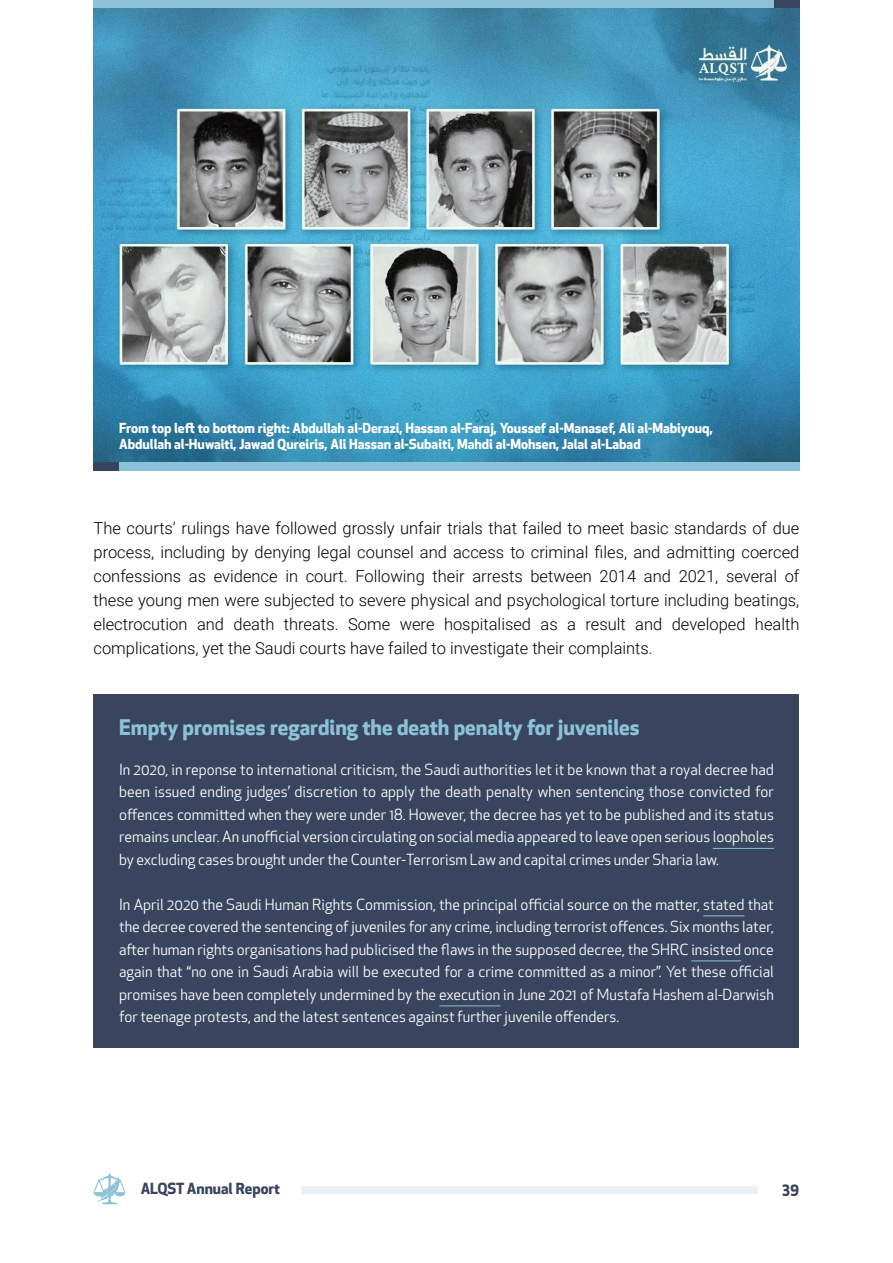
<style>
.page{position:relative;width:893px;height:1263px;background:#fff}
.page>*{position:absolute;margin:0;border:0;box-sizing:border-box;transform-origin:0 0}
.t1{font:700 21px "Apex New";color:#8bc2d7}
.t2{font:300 16.5px/24px "Roboto";color:#000;text-align:justify}
.t3{font:15px/22.5px "Apex New";color:#fff;text-align:justify}
.t4{font:700 15px "Apex New";color:#39455e}
.t5{font:700 13.5px/16.5px "Apex New";color:#fff}
</style>
<div class="page">
<svg style="left:94px;top:1173px;width:31px;height:31px"></svg>
<div style="left:94px;top:0;width:680px;height:9px;background:#8bc2d7"></div>
<div style="left:774px;top:0;width:25px;height:9px;background:#39455e"></div>
<div style="left:301px;top:1187px;width:456px;height:7px;background:#ebf2f6"></div>
<div style="left:94px;top:694px;width:705px;height:354px;background:#39455e"></div>
<hr style="left:713px;top:848px;width:61px;height:1px;background:#8bc2d7">
<hr style="left:703px;top:915px;width:41px;height:1px;background:#8bc2d7">
<hr style="left:691px;top:960px;width:50px;height:1px;background:#8bc2d7">
<hr style="left:439px;top:1005px;width:61px;height:1px;background:#8bc2d7">
<img style="left:94px;top:9px;width:705px;height:453px">
<div style="left:119px;top:462px;width:680px;height:9px;background:#8bc2d7"></div>
<div style="left:94px;top:462px;width:25px;height:9px;background:#39455e"></div>
<p class="t5" style="left:119px;top:419px;width:595px">From top left to bottom right: Abdullah al-Derazi, Hassan al-Faraj, Youssef al-Manasef, Ali al-Mabiyouq,<br>Abdullah al-Huwaiti, Jawad Qureiris, Ali Hassan al-Subaiti, Mahdi al-Mohsen, Jalal al-Labad</p>
<p class="t2" style="left:94px;top:516px;width:707px">The courts’ rulings have followed grossly unfair trials that failed to meet basic standards of due process, including by denying legal counsel and access to criminal files, and admitting coerced confessions as evidence in court. Following their arrests between 2014 and 2021, several of these young men were subjected to severe physical and psychological torture including beatings, electrocution and death threats. Some were hospitalised as a result and developed health complications, yet the Saudi courts have failed to investigate their complaints.</p>
<h1 class="t1" style="left:119px;top:712px;width:522px">Empty promises regarding the death penalty for juveniles</h1>
<p class="t3" style="left:119px;top:758px;width:656px">In 2020, in reponse to international criticism, the Saudi authorities let it be known that a royal decree had been issued ending judges’ discretion to apply the death penalty when sentencing those convicted for offences committed when they were under 18. However, the decree has yet to be published and its status remains unclear. An unofficial version circulating on social media appeared to leave open serious loopholes by excluding cases brought under the Counter-Terrorism Law and capital crimes under Sharia law.</p>
<p class="t3" style="left:119px;top:893px;width:656px">In April 2020 the Saudi Human Rights Commission, the principal official source on the matter, stated that the decree covered the sentencing of juveniles for any crime, including terrorist offences. Six months later, after human rights organisations had publicised the flaws in the supposed decree, the SHRC insisted once again that “no one in Saudi Arabia will be executed for a crime committed as a minor”. Yet these official promises have been completely undermined by the execution in June 2021 of Mustafa Hashem al-Darwish for teenage protests, and the latest sentences against further juvenile offenders.</p>
<p class="t4" style="left:141px;top:1178px;width:141px">ALQST Annual Report</p>
<p class="t4" style="left:782px;top:1178px;width:19px">39</p>
</div>
